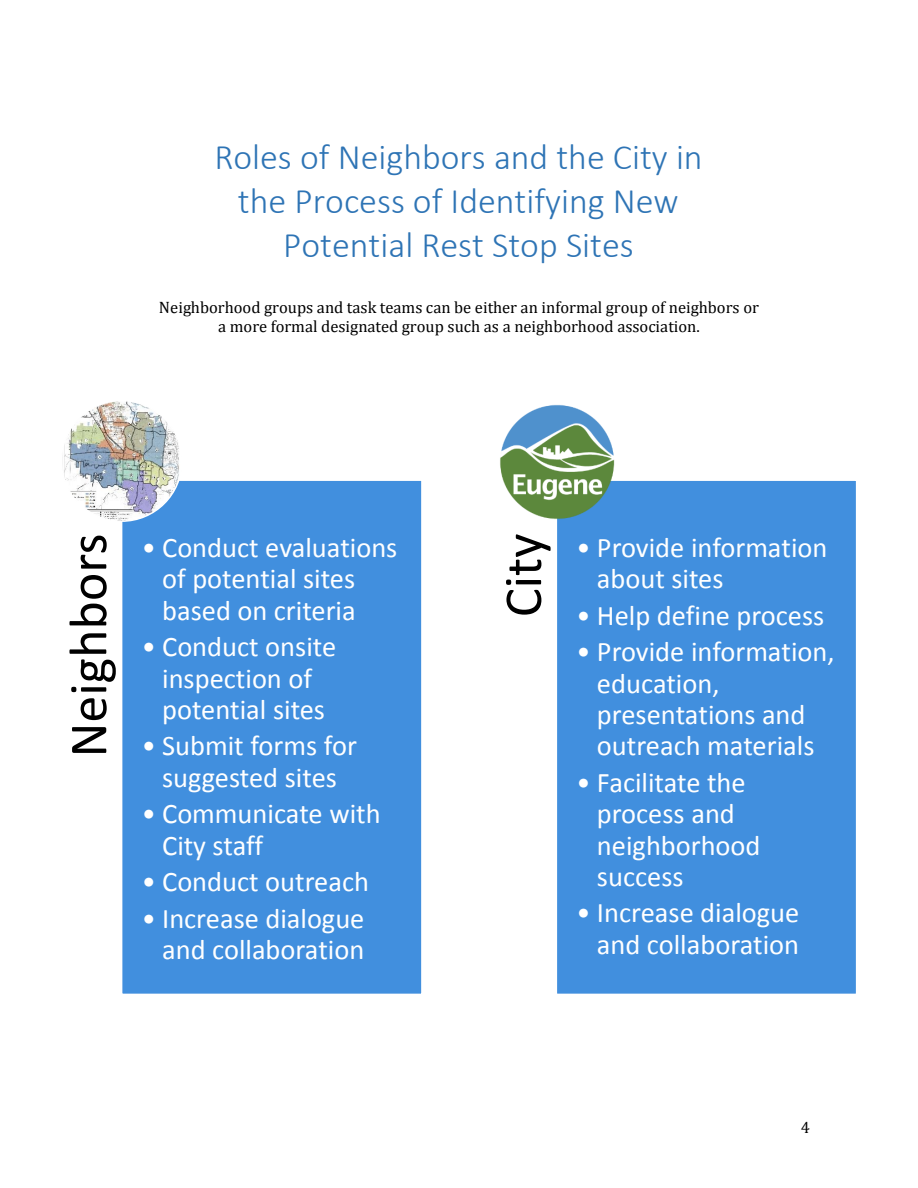
<style>
.page{position:relative;width:918px;height:1188px;background:#fff}
.page>*{position:absolute;margin:0;border:0;box-sizing:border-box;transform-origin:0 0}
.t1{font:54px "Calibri";color:#000}
.t2{font:300 36px/44px "Calibri";color:#2e74b5;text-align:center}
.t3{font:28.5px/31.3px "Calibri";color:#fff}
.t4{font:16.5px "Cambria";color:#000}
</style>
<div class="page">
<div style="left:122px;top:480px;width:300px;height:514px;background:#418fde"></div>
<div style="left:121px;top:479px;width:302px;height:516px;border:2px solid #fff"></div>
<img style="left:61px;top:401px;width:121px;height:120px;border-radius:50%">
<div style="left:61px;top:400px;width:122px;height:122px;border:2px solid #fff;border-radius:50%"></div>
<div style="left:556px;top:480px;width:301px;height:514px;background:#418fde"></div>
<div style="left:556px;top:479px;width:301px;height:516px;border:2px solid #fff"></div>
<svg style="left:496px;top:401px;width:121px;height:120px"></svg>
<h1 class="t2" style="left:214px;top:138px;width:490px">Roles of Neighbors and the City in the Process of Identifying New<br>Potential Rest Stop Sites</h1>
<p class="t4" style="left:159px;top:297px;width:601px">Neighborhood groups and task teams can be either an informal group of neighbors or</p>
<p class="t4" style="left:218px;top:316px;width:483px">a more formal designated group such as a neighborhood association.</p>
<p class="t1" style="left:66px;top:757px;width:225px;rotate:-90deg">Neighbors</p>
<p class="t3" style="left:162px;top:534px;width:237px;text-indent:-20px">• Conduct evaluations of potential sites based on criteria</p>
<p class="t3" style="left:142px;top:633px;width:196px;text-align:center">• Conduct onsite inspection of potential sites</p>
<p class="t3" style="left:142px;top:733px;width:217px;text-align:center">• Submit forms for suggested sites</p>
<p class="t3" style="left:162px;top:800px;width:220px;text-indent:-20px">• Communicate with<br>City staff</p>
<p class="t3" style="left:142px;top:868px;width:229px">• Conduct outreach</p>
<p class="t3" style="left:142px;top:905px;width:224px;text-align:right">• Increase dialogue and collaboration</p>
<p class="t1" style="left:501px;top:617px;width:85px;rotate:-90deg">City</p>
<p class="t3" style="left:597px;top:534px;width:232px;text-indent:-20px">• Provide information about sites</p>
<p class="t3" style="left:577px;top:602px;width:249px">• Help define process</p>
<p class="t3" style="left:597px;top:639px;width:239px;text-indent:-20px">• Provide information, education, presentations and outreach materials</p>
<p class="t3" style="left:597px;top:769px;width:165px;text-indent:-20px">• Facilitate the process and neighborhood success</p>
<p class="t3" style="left:577px;top:900px;width:224px;text-align:right">• Increase dialogue and collaboration</p>
<p class="t4" style="left:801px;top:1117px;width:11px">4</p>
</div>
